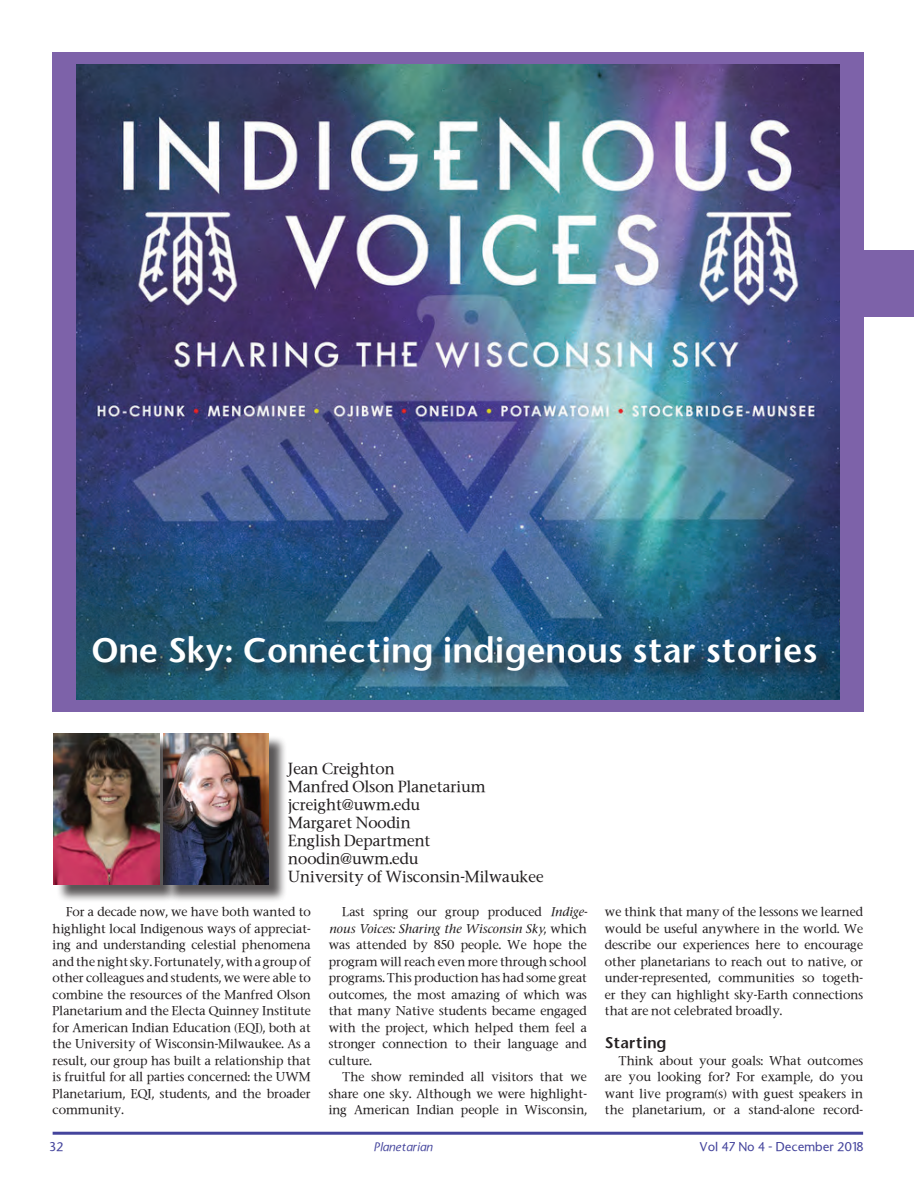
<style>
.page{position:relative;width:914px;height:1183px;background:#fff}
.page>*{position:absolute;margin:0;border:0;box-sizing:border-box;transform-origin:0 0}
.t1{font:600 33px "Stone Sans";color:#fff}
.t2{font:500 15px/18px "Stone Serif";color:#231f20}
.t3{font:600 15px "Stone Sans";color:#231f20}
.t4{font:500 12px/16.5px "Stone Serif";color:#231f20;text-align:justify}
.t5{font:500 12px "Stone Sans";color:#44449c}
.t6{font:italic 500 12px "Stone Sans";color:#44449c}
.s1{font-style:italic}
</style>
<div class="page">
<hr style="left:53px;top:1131px;width:810px;height:3px;background:#44449c">
<div style="left:53px;top:53px;width:810px;height:658px;background:#7d62a9"></div>
<div style="left:813px;top:250px;width:100px;height:67px;background:#7d62a9"></div>
<img style="left:76px;top:65px;width:763px;height:634px">
<div style="left:165px;top:735px;width:122px;height:168px;background:#231f20;opacity:.75"></div>
<img style="left:163px;top:733px;width:106px;height:151px">
<div style="left:56px;top:735px;width:122px;height:168px;background:#231f20;opacity:.75"></div>
<img style="left:53px;top:733px;width:106px;height:151px">
<div style="left:95px;top:638px;width:739px;height:50px;background:#231f20;opacity:.75"></div>
<h1 class="t1" style="left:91px;top:628px;width:728px">One Sky: Connecting indigenous star stories</h1>
<p class="t2" style="left:288px;top:759px;width:257px">Jean Creighton<br>Manfred Olson Planetarium jcreight@uwm.edu<br>Margaret Noodin<br>English Department noodin@uwm.edu<br>University of Wisconsin-Milwaukee</p>
<p class="t4" style="left:53px;top:903px;width:260px;text-indent:14px">For a decade now, we have both wanted to highlight local Indigenous ways of appreciat&shy;ing and understanding celestial phenomena and the night sky. Fortunately, with a group of other colleagues and students, we were able to combine the resources of the Manfred Olson Planetarium and the Electa Quinney Institute for American Indian Education (EQI), both at the University of Wisconsin-Milwaukee. As a result, our group has built a relationship that is fruitful for all parties concerned: the UWM Planetarium, EQI, students, and the broader community.</p>
<p class="t4" style="left:329px;top:903px;width:260px;text-indent:14px">Last spring our group produced <span class="s1">Indige&shy;nous Voices: Sharing the Wisconsin Sky</span>, which was attended by 850 people. We hope the program will reach even more through school programs. This production has had some great outcomes, the most amazing of which was that many Native students became engaged with the project, which helped them feel a stronger connection to their language and culture.</p>
<p class="t4" style="left:329px;top:1068px;width:259px;text-indent:14px">The show reminded all visitors that we share one sky. Although we were highlight&shy;ing American Indian people in Wisconsin,</p>
<p class="t4" style="left:605px;top:903px;width:260px">we think that many of the lessons we learned would be useful anywhere in the world. We describe our experiences here to encourage other planetarians to reach out to native, or under-represented, communities so togeth&shy;er they can highlight sky-Earth connections that are not celebrated broadly.</p>
<p class="t3" style="left:605px;top:1033px;width:63px">Starting</p>
<p class="t4" style="left:605px;top:1052px;width:260px;text-indent:14px">Think about your goals: What outcomes are you looking for? For example, do you want live program(s) with guest speakers in the planetarium, or a stand-alone record-</p>
<p class="t5" style="left:50px;top:1138px;width:15px">32</p>
<p class="t6" style="left:374px;top:1139px;width:60px">Planetarian</p>
<p class="t5" style="left:699px;top:1138px;width:166px">Vol 47 No 4 - December 2018</p>
</div>
